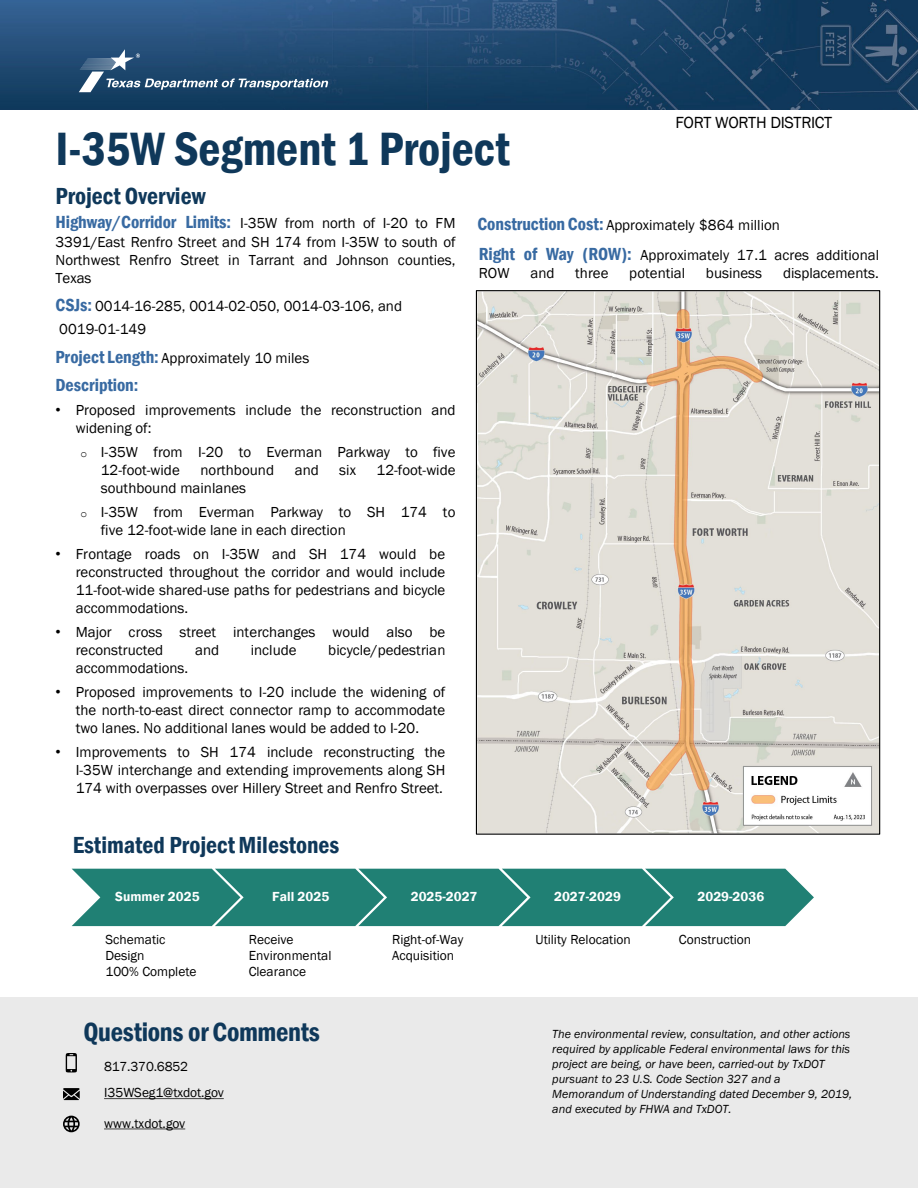
<style>
.page{position:relative;width:918px;height:1188px;background:#fff}
.page>*{position:absolute;margin:0;border:0;box-sizing:border-box;transform-origin:0 0}
.t1{font:600 condensed 48px "Franklin Gothic";color:#0f385a}
.t2{font:600 condensed 27px "Franklin Gothic";letter-spacing:-.01em;color:#0f385a}
.t3{font:600 condensed 24px "Franklin Gothic";color:#0f385a}
.t4{font:600 condensed 18px "Franklin Gothic";color:#386aa2}
.t5{font:16.5px "Franklin Gothic";letter-spacing:-.02em;color:#000}
.t6{font:15px/18px "Franklin Gothic";color:#000}
.t7{font:13.5px "Franklin Gothic";color:#000}
.t8{font:600 13.5px "Franklin Gothic";color:#fff}
.t9{font:italic 12px/15px "Franklin Gothic";color:#000}
.s1{font-weight:600;font-stretch:condensed;font-size:18px;color:#386aa2}
.s2{font-family:"Arial"}
.s3{font-family:"Courier New";font-size:11.4px}
</style>
<div class="page">
<img style="left:0;top:0;width:918px;height:109px">
<div style="left:0;top:998px;width:918px;height:190px;background:#eaeaea"></div>
<svg style="left:104px;top:1098px;width:120px;height:1px"></svg>
<svg style="left:104px;top:1129px;width:81px;height:1px"></svg>
<svg style="left:79px;top:49px;width:249px;height:43px;background:#385d7f"></svg>
<svg style="left:66px;top:1053px;width:11px;height:20px"></svg>
<svg style="left:63px;top:1088px;width:17px;height:12px"></svg>
<svg style="left:63px;top:1116px;width:17px;height:16px"></svg>
<img style="left:478px;top:292px;width:400px;height:541px">
<div style="left:72px;top:869px;width:742px;height:57px;background:#208074"></div>
<p class="t1" style="left:55px;top:117px;width:456px">I-35W Segment 1 Project</p>
<p class="t5" style="left:676px;top:113px;width:158px">FORT WORTH DISTRICT</p>
<p class="t3" style="left:55px;top:180px;width:152px">Project Overview</p>
<p class="t6" style="left:55px;top:214px;width:402px;text-align:justify"><span class="s1">Highway/Corridor Limits:</span> I-35W from north of I-20 to FM 3391/East Renfro Street and SH 174 from I-35W to south of Northwest Renfro Street in Tarrant and Johnson counties, Texas</p>
<p class="t6" style="left:55px;top:295px;width:348px;line-height:22.6px"><span class="s1">CSJs:</span> 0014-16-285, 0014-02-050, 0014-03-106, and<br>0019-01-149</p>
<p class="t6" style="left:55px;top:349px;width:255px"><span class="s1">Project Length:</span> Approximately 10 miles</p>
<p class="t4" style="left:55px;top:373px;width:85px">Description:</p>
<p class="t6" style="left:76px;top:402px;width:381px;text-indent:-20px"><span class="s2">•</span> Proposed improvements include the reconstruction and widening of:</p>
<p class="t6" style="left:101px;top:444px;width:356px;text-indent:-20px"><span class="s3">o</span> I-35W from I-20 to Everman Parkway to five<br>12-foot-wide</p>
<p class="t6" style="left:201px;top:462px;width:75px">northbound</p>
<p class="t6" style="left:295px;top:462px;width:26px">and</p>
<p class="t6" style="left:339px;top:462px;width:18px">six</p>
<p class="t6" style="left:377px;top:462px;width:81px">12-foot-wide</p>
<p class="t6" style="left:101px;top:480px;width:147px">southbound mainlanes</p>
<p class="t6" style="left:101px;top:504px;width:356px;text-indent:-20px"><span class="s3">o</span> I-35W from Everman Parkway to SH 174 to five 12-foot-wide lane in each direction</p>
<p class="t6" style="left:76px;top:546px;width:371px;text-align:justify;text-indent:-20px"><span class="s2">•</span> Frontage roads on I-35W and SH 174 would be reconstructed throughout the corridor and would include 11-foot-wide shared-use paths for pedestrians and bicycle accommodations.</p>
<p class="t6" style="left:76px;top:624px;width:371px;text-indent:-20px"><span class="s2">•</span> Major cross street interchanges would also be reconstructed</p>
<p class="t6" style="left:195px;top:642px;width:26px">and</p>
<p class="t6" style="left:251px;top:642px;width:47px">include</p>
<p class="t6" style="left:328px;top:642px;width:119px">bicycle/pedestrian</p>
<p class="t6" style="left:76px;top:660px;width:114px">accommodations.</p>
<p class="t6" style="left:76px;top:684px;width:371px;text-align:justify;text-indent:-20px"><span class="s2">•</span> Proposed improvements to I-20 include the widening of the north-to-east direct connector ramp to accommodate two lanes. No additional lanes would be added to I-20.</p>
<p class="t6" style="left:76px;top:744px;width:371px;text-align:justify;text-indent:-20px"><span class="s2">•</span> Improvements to SH 174 include reconstructing the I-35W interchange and extending improvements along SH 174 with overpasses over Hillery Street and Renfro Street.</p>
<p class="t6" style="left:477px;top:216px;width:304px"><span class="s1">Construction Cost:</span> Approximately $864 million</p>
<p class="t6" style="left:479px;top:246px;width:402px;line-height:18.8px"><span class="s1">Right of Way (ROW):</span> Approximately 17.1 acres additional<br>ROW</p>
<p class="t6" style="left:530px;top:265px;width:26px">and</p>
<p class="t6" style="left:575px;top:265px;width:35px">three</p>
<p class="t6" style="left:629px;top:265px;width:57px">potential</p>
<p class="t6" style="left:706px;top:265px;width:58px">business</p>
<p class="t6" style="left:783px;top:265px;width:97px">displacements.</p>
<p class="t3" style="left:73px;top:829px;width:268px">Estimated ProjectMilestones</p>
<p class="t8" style="left:115px;top:889px;width:86px">Summer 2025</p>
<p class="t7" style="left:105px;top:931px;width:62px">Schematic</p>
<p class="t7" style="left:105px;top:947px;width:41px">Design</p>
<p class="t7" style="left:105px;top:963px;width:93px">100% Complete</p>
<p class="t8" style="left:272px;top:889px;width:59px">Fall 2025</p>
<p class="t7" style="left:249px;top:931px;width:46px">Receive</p>
<p class="t7" style="left:249px;top:947px;width:84px">Environmental</p>
<p class="t7" style="left:249px;top:963px;width:59px">Clearance</p>
<p class="t2" style="left:84px;top:1014px;width:238px">Questions or Comments</p>
<p class="t7" style="left:104px;top:1058px;width:86px">817.370.6852</p>
<p class="t7" style="left:104px;top:1084px;width:121px">I35WSeg1@txdot.gov</p>
<p class="t7" style="left:104px;top:1115px;width:83px">www.txdot.gov</p>
<p class="t8" style="left:411px;top:889px;width:68px">2025-2027</p>
<p class="t7" style="left:392px;top:931px;width:73px">Right-of-Way</p>
<p class="t7" style="left:392px;top:947px;width:64px">Acquisition</p>
<p class="t8" style="left:554px;top:889px;width:68px">2027-2029</p>
<p class="t7" style="left:536px;top:931px;width:97px">Utility Relocation</p>
<p class="t8" style="left:698px;top:889px;width:68px">2029-2036</p>
<p class="t7" style="left:679px;top:931px;width:74px">Construction</p>
<p class="t9" style="left:552px;top:1027px;width:302px">The environmental review, consultation, and other actions required by applicable Federal environmental laws for this project are being, or have been, carried-out by TxDOT pursuant to 23 U.S. Code Section 327 and a Memorandum of Understanding dated December 9, 2019, and executed by FHWA and TxDOT.</p>
</div>
